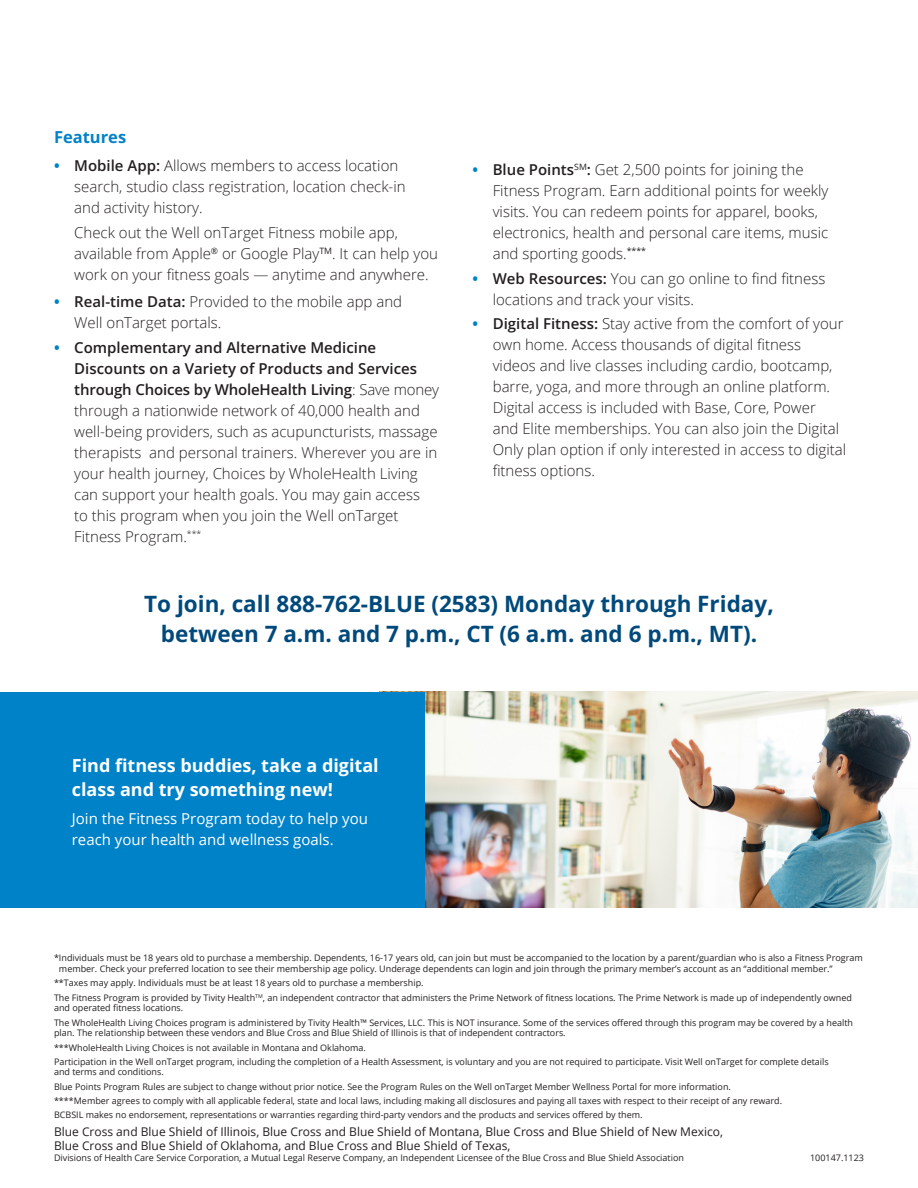
<style>
.page{position:relative;width:918px;height:1188px;background:#fff}
.page>*{position:absolute;margin:0;border:0;box-sizing:border-box;transform-origin:0 0}
.subtitle{font:700 22.5px/30px "Open Sans";color:#00497b;text-align:center}
.callout_heading_white{font:700 18px/24px "Open Sans";color:#fff}
.heading{font:700 16.5px "Open Sans";color:#0082c8}
.body{font:300 15px/21px "Open Sans";color:#231f20}
.callout_white{font:15px/21px "Open Sans";color:#fff}
.taglines{font:12px/14.4px "Open Sans";color:#231f20}
.taglines-2{font:9px/10.8px "Open Sans";color:#231f20}
.s1{font-weight:700;color:#0082c8}
.s2{font-weight:600}
</style>
<div class="page">
<img style="left:424px;top:692px;width:494px;height:216px">
<div style="left:0;top:692px;width:424px;height:216px;background:#0082c8"></div>
<p class="heading" style="left:54px;top:126px;width:74px">Features</p>
<p class="body" style="left:74px;top:155px;width:333px;text-indent:-20px"><span class="s1">•</span> <span class="s2">Mobile App:</span> Allows members to access location search, studio class registration, location check-in and activity history.</p>
<p class="body" style="left:74px;top:221px;width:365px">Check out the Well onTarget Fitness mobile app, available from Apple<sup>®</sup> or Google Play<sup>TM</sup>. It can help you work on your fitness goals — anytime and anywhere.</p>
<p class="body" style="left:74px;top:291px;width:329px;text-indent:-20px"><span class="s1">•</span> <span class="s2">Real-time Data:</span> Provided to the mobile app and<br>Well onTarget portals.</p>
<p class="body" style="left:74px;top:336px;width:366px;text-indent:-20px"><span class="s1">•</span> <span class="s2">Complementary and Alternative Medicine Discounts on a Variety of Products and Services through Choices by WholeHealth Living</span>: Save money through a nationwide network of 40,000 health and well-being providers, such as acupuncturists, massage therapists and personal trainers. Wherever you are in your health journey, Choices by WholeHealth Living can support your health goals. You may gain access<br>to this program when you join the Well onTarget Fitness Program.<sup>***</sup></p>
<p class="body" style="left:493px;top:159px;width:337px;text-indent:-20px"><span class="s1">•</span> <span class="s2">Blue Points</span><sup>SM</sup><span class="s2">:</span> Get 2,500 points for joining the Fitness Program. Earn additional points for weekly visits. You can redeem points for apparel, books, electronics, health and personal care items, music and sporting goods.<sup>****</sup></p>
<p class="body" style="left:493px;top:267px;width:334px;text-indent:-20px"><span class="s1">•</span> <span class="s2">Web Resources:</span> You can go online to find fitness locations and track your visits.</p>
<p class="body" style="left:493px;top:313px;width:355px;text-indent:-20px"><span class="s1">•</span> <span class="s2">Digital Fitness:</span> Stay active from the comfort of your own home. Access thousands of digital fitness videos and live classes including cardio, bootcamp, barre, yoga, and more through an online platform.<br>Digital access is included with Base, Core, Power<br>and Elite memberships. You can also join the Digital Only plan option if only interested in access to digital fitness options.</p>
<p class="subtitle" style="left:144px;top:588px;width:631px">To join, call 888-762-BLUE (2583) Monday through Friday, between 7 a.m. and 7 p.m., CT (6 a.m. and 6 p.m., MT).</p>
<p class="callout_heading_white" style="left:72px;top:753px;width:308px">Find fitness buddies, take a digital class and try something new!</p>
<p class="callout_white" style="left:72px;top:807px;width:298px">Join the Fitness Program today to help you reach your health and wellness goals.</p>
<p class="taglines-2" style="left:59px;top:952px;width:805px;text-indent:-5px">*Individuals must be 18 years old to purchase a membership. Dependents, 16-17 years old, can join but must be accompanied to the location by a parent/guardian who is also a Fitness Program member. Check your preferred location to see their membership age policy. Underage dependents can login and join through the primary member’s account as an “additional member.”</p>
<p class="taglines-2" style="left:54px;top:977px;width:371px">**Taxes may apply. Individuals must be at least 18 years old to purchase a membership.</p>
<p class="taglines-2" style="left:54px;top:992px;width:800px">The Fitness Program is provided by Tivity Health<sup>TM</sup>, an independent contractor that administers the Prime Network of fitness locations. The Prime Network is made up of independently owned and operated fitness locations.</p>
<p class="taglines-2" style="left:54px;top:1017px;width:801px">The WholeHealth Living Choices program is administered by Tivity Health™ Services, LLC. This is NOT insurance. Some of the services offered through this program may be covered by a health plan. The relationship between these vendors and Blue Cross and Blue Shield of Illinois is that of independent contractors.</p>
<p class="taglines-2" style="left:54px;top:1042px;width:314px">***WholeHealth Living Choices is not available in Montana and Oklahoma.</p>
<p class="taglines-2" style="left:54px;top:1056px;width:776px">Participation in the Well onTarget program, including the completion of a Health Assessment, is voluntary and you are not required to participate. Visit Well onTarget for complete details and terms and conditions.</p>
<p class="taglines-2" style="left:54px;top:1081px;width:678px">Blue Points Program Rules are subject to change without prior notice. See the Program Rules on the Well onTarget Member Wellness Portal for more information.</p>
<p class="taglines-2" style="left:54px;top:1095px;width:730px">****Member agrees to comply with all applicable federal, state and local laws, including making all disclosures and paying all taxes with respect to their receipt of any reward.</p>
<p class="taglines-2" style="left:54px;top:1109px;width:590px">BCBSIL makes no endorsement, representations or warranties regarding third-party vendors and the products and services offered by them.</p>
<p class="taglines" style="left:54px;top:1124px;width:670px">Blue Cross and Blue Shield of Illinois, Blue Cross and Blue Shield of Montana, Blue Cross and Blue Shield of New Mexico,<br>Blue Cross and Blue Shield of Oklahoma, and Blue Cross and Blue Shield of Texas,</p>
<p class="taglines-2" style="left:54px;top:1152px;width:632px">Divisions of Health Care Service Corporation, a Mutual Legal Reserve Company, an Independent Licensee of the Blue Cross and Blue Shield Association</p>
<p class="taglines-2" style="left:810px;top:1152px;width:55px">100147.1123</p>
</div>
